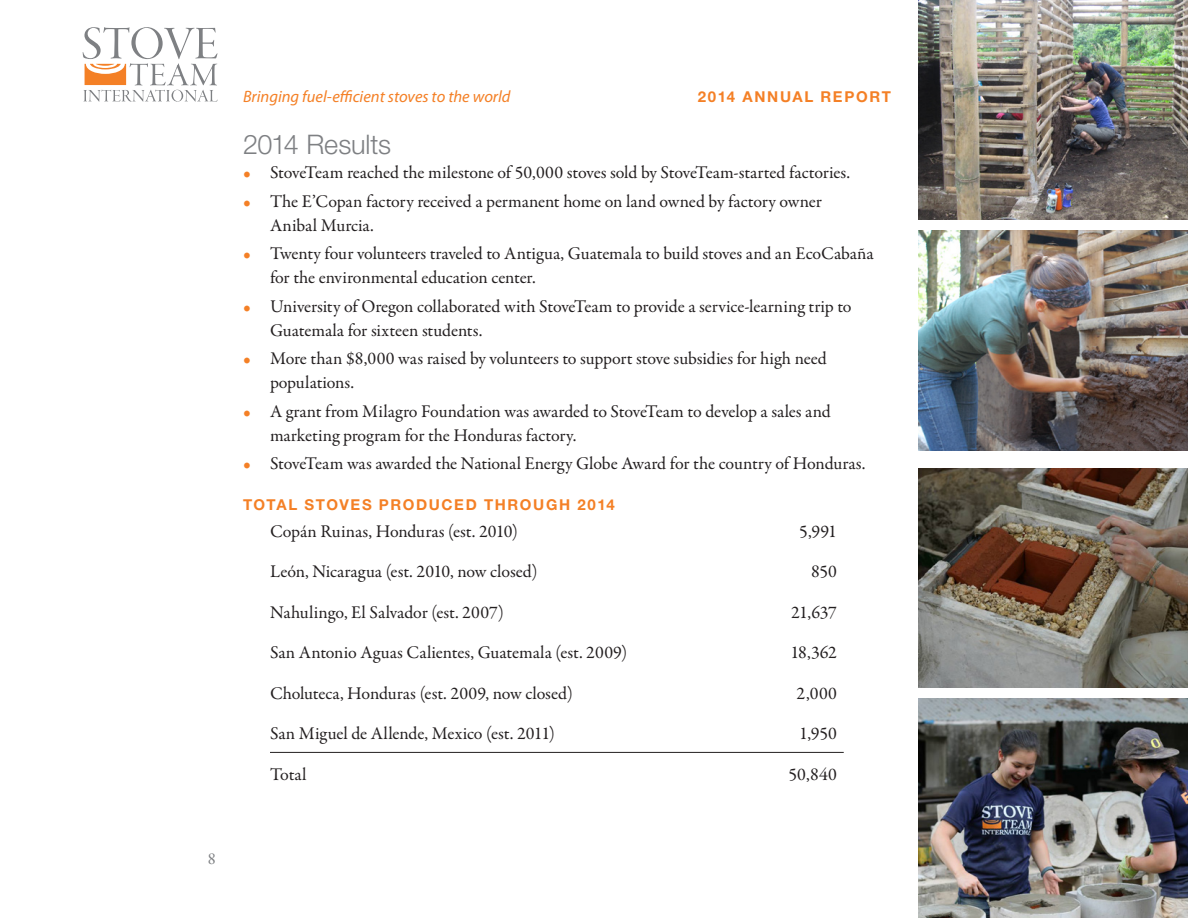
<style>
.page{position:relative;width:1188px;height:918px;background:#fff}
.page>*{position:absolute;margin:0;border:0;box-sizing:border-box;transform-origin:0 0}
.t1{font:300 27px "Helvetica Neue LT Std";letter-spacing:-.005em;color:#7e8083}
.Table{font:18px/24px "Garamond Premr Pro";letter-spacing:-.005em;color:#231f20}
.Table_Total{font:18px "Garamond Premr Pro";color:#231f20}
.t2{font:italic 16.5px "Myriad Pro";color:#f48026}
.t3{font:16.5px "Garamond Premr Pro";color:#7e8083}
.t4{font:700 15px "Helvetica Neue LT Std";letter-spacing:.11em;color:#f48026}
.s1{color:#f48026}
</style>
<div class="page">
<svg style="left:83px;top:27px;width:135px;height:75px"></svg>
<hr style="left:270px;top:752px;width:574px;height:1px;background:#231f20">
<img style="left:918px;top:699px;width:270px;height:219px">
<img style="left:918px;top:0;width:270px;height:219px">
<img style="left:918px;top:468px;width:270px;height:219px">
<img style="left:918px;top:231px;width:270px;height:219px">
<p class="t2" style="left:243px;top:86px;width:269px">Bringing fuel-efficient stoves to the world</p>
<p class="t4" style="left:698px;top:87px;width:195px">2014 ANNUAL REPORT</p>
<p class="t1" style="left:243px;top:128px;width:150px">2014 Results</p>
<p class="Table" style="left:243px;top:161px;width:609px"><span class="s1">•</span> StoveTeam reached the milestone of 50,000 stoves sold by StoveTeam-started factories.</p>
<p class="Table" style="left:270px;top:190px;width:553px;text-indent:-27px"><span class="s1">•</span> The E’Copan factory received a permanent home on land owned by factory owner<br>Anibal Murcia.</p>
<p class="Table" style="left:270px;top:242px;width:605px;text-indent:-27px"><span class="s1">•</span> Twenty four volunteers traveled to Antigua, Guatemala to build stoves and an EcoCabaña for the environmental education center.</p>
<p class="Table" style="left:270px;top:295px;width:583px;text-indent:-27px"><span class="s1">•</span> University of Oregon collaborated with StoveTeam to provide a service-learning trip to<br>Guatemala for sixteen students.</p>
<p class="Table" style="left:270px;top:347px;width:558px;text-indent:-27px"><span class="s1">•</span> More than $8,000 was raised by volunteers to support stove subsidies for high need populations.</p>
<p class="Table" style="left:270px;top:400px;width:562px;text-indent:-27px"><span class="s1">•</span> A grant from Milagro Foundation was awarded to StoveTeam to develop a sales and marketing program for the Honduras factory.</p>
<p class="Table" style="left:243px;top:452px;width:624px"><span class="s1">•</span> StoveTeam was awarded the National Energy Globe Award for the country of Honduras.</p>
<p class="t4" style="left:243px;top:495px;width:373px">TOTAL STOVES PRODUCED THROUGH 2014</p>
<p class="Table" style="left:270px;top:520px;width:250px">Copán Ruinas, Honduras (est. 2010)</p>
<p class="Table" style="left:799px;top:520px;width:39px">5,991</p>
<p class="Table" style="left:270px;top:560px;width:269px">León, Nicaragua (est. 2010, now closed)</p>
<p class="Table" style="left:811px;top:560px;width:27px">850</p>
<p class="Table" style="left:270px;top:601px;width:235px">Nahulingo, El Salvador (est. 2007)</p>
<p class="Table" style="left:791px;top:601px;width:47px">21,637</p>
<p class="Table" style="left:270px;top:641px;width:359px">San Antonio Aguas Calientes, Guatemala (est. 2009)</p>
<p class="Table" style="left:790px;top:641px;width:48px">18,362</p>
<p class="Table" style="left:270px;top:682px;width:304px">Choluteca, Honduras (est. 2009, now closed)</p>
<p class="Table" style="left:797px;top:682px;width:42px">2,000</p>
<p class="Table" style="left:270px;top:722px;width:287px">San Miguel de Allende, Mexico (est. 2011)</p>
<p class="Table" style="left:799px;top:722px;width:39px">1,950</p>
<p class="Table_Total" style="left:270px;top:763px;width:38px">Total</p>
<p class="Table_Total" style="left:789px;top:763px;width:50px">50,840</p>
<p class="t3" style="left:208px;top:849px;width:10px">8</p>
</div>
